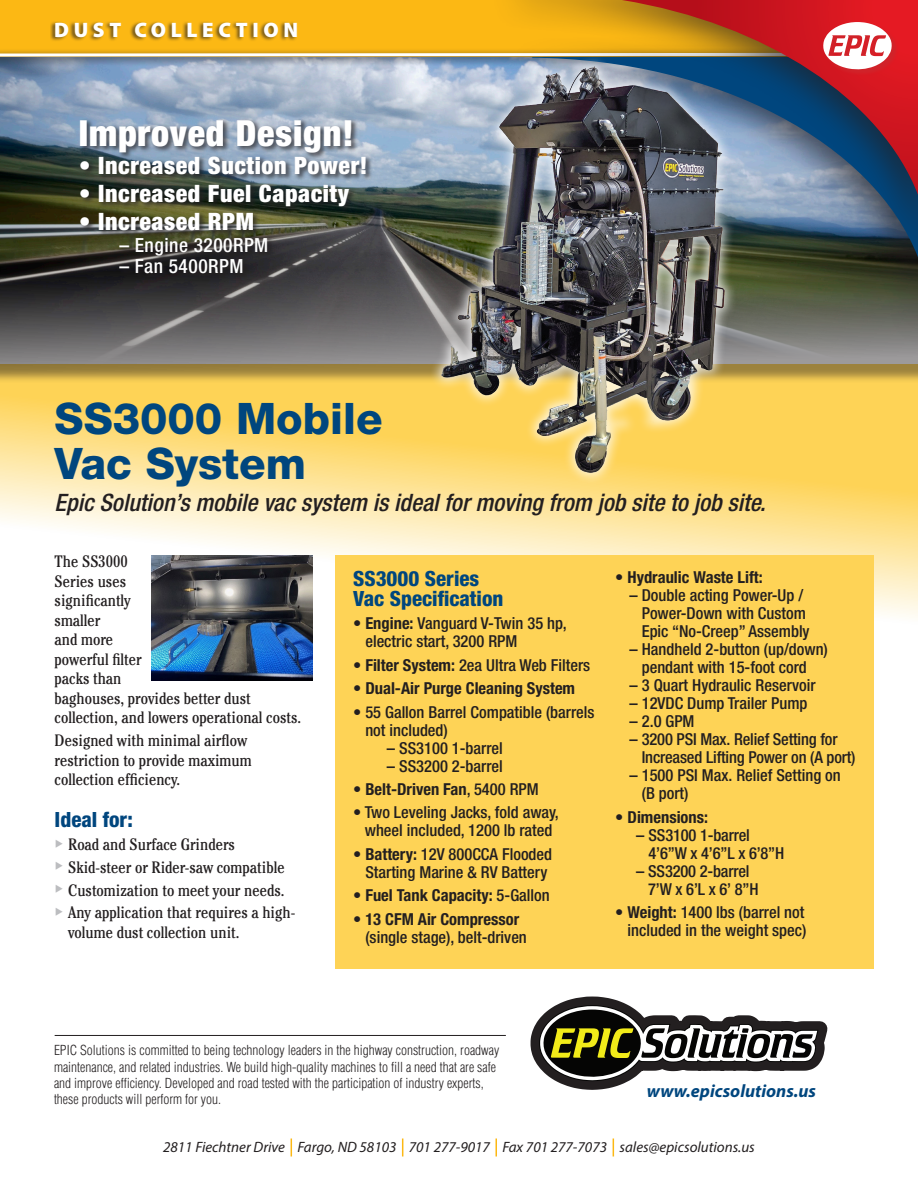
<style>
.page{position:relative;width:918px;height:1188px;background:#fff}
.page>*{position:absolute;margin:0;border:0;box-sizing:border-box;transform-origin:0 0}
.t1{font:800 43.5px/45px "Helvetica Neue LT Std";color:#00467e}
.t2{font:900 condensed 36px "Helvetica Neue LT Std";letter-spacing:.025em;color:#fff}
.t3{font:italic 500 condensed 24px "Helvetica Neue LT Std";color:#231f20}
.t4{font:900 condensed 24px "Helvetica Neue LT Std";letter-spacing:.025em;color:#fff}
.t5{font:800 condensed 21px/19.5px "Helvetica Neue LT Std";color:#00467e}
.t6{font:900 21px "Myriad Pro";letter-spacing:.22em;color:#fff}
.t7{font:500 condensed 19.5px "Helvetica Neue LT Std";letter-spacing:.025em;color:#fff}
.t8{font:italic 700 18px "Myriad Pro";color:#00467e}
.t9{font:500 condensed 16.5px/18px "Helvetica Neue LT Std";color:#231f20}
.Specs_bullet_pt{font:condensed 16.5px/19.5px "Cheltenham Std";color:#231f20}
.t10{font:700 condensed 16.5px "Helvetica Neue LT Std";color:#231f20}
.t11{font:italic 15px "Myriad Pro";color:#231f20}
.t12{font:300 condensed 13.5px/16.2px "Helvetica LT Std";color:#231f20}
.s1{font-family:"Roboto";font-stretch:normal;color:#bcbdc0}
.s2{font-weight:700}
.s3{font-weight:500}
</style>
<div class="page">
<svg style="left:0;top:383px;width:918px;height:255px"></svg>
<img style="left:0;top:69px;width:918px;height:307px">
<div style="left:0;top:0;width:918px;height:57px;background:#fcb814"></div>
<div style="left:502px;top:36px;width:416px;height:317px;background:#231f20;opacity:.67"></div>
<div style="left:489px;top:0;width:429px;height:291px;background:#231f20;opacity:.67"></div>
<svg style="left:622px;top:0;width:296px;height:195px;background:#794b60"></svg>
<img style="left:151px;top:556px;width:161px;height:125px">
<div style="left:335px;top:556px;width:539px;height:413px;background:#fed356"></div>
<svg style="left:291px;top:1138px;width:1px;height:18px"></svg>
<svg style="left:402px;top:1138px;width:1px;height:18px"></svg>
<svg style="left:495px;top:1138px;width:2px;height:18px"></svg>
<svg style="left:613px;top:1138px;width:1px;height:18px"></svg>
<hr style="left:55px;top:1035px;width:451px;height:1px;background:#231f20">
<svg style="left:531px;top:997px;width:296px;height:93px"></svg>
<div style="left:824px;top:22px;width:75px;height:54px;background:#d41922"></div>
<svg style="left:0;top:22px;width:918px;height:47px"></svg>
<div style="left:429px;top:55px;width:308px;height:430px;background:#fff;opacity:.75"></div>
<img style="left:432px;top:63px;width:305px;height:420px">
<div style="left:79px;top:118px;width:294px;height:163px;background:#231f20;opacity:.62"></div>
<p class="t6" style="left:54px;top:15px;width:246px">DUST COLLECTION</p>
<p class="t2" style="left:79px;top:111px;width:277px">Improved Design!</p>
<p class="t4" style="left:79px;top:151px;width:290px">• Increased Suction Power!</p>
<p class="t4" style="left:79px;top:179px;width:272px">• Increased Fuel Capacity</p>
<p class="t4" style="left:79px;top:206px;width:177px">• Increased RPM</p>
<p class="t7" style="left:119px;top:233px;width:151px">– Engine 3200RPM</p>
<p class="t7" style="left:119px;top:255px;width:126px">– Fan 5400RPM</p>
<p class="t1" style="left:55px;top:396px;width:329px">SS3000 Mobile<br>Vac System</p>
<p class="t3" style="left:55px;top:488px;width:713px">Epic Solution’s mobile vac system is ideal for moving from job site to job site.</p>
<p class="Specs_bullet_pt" style="left:55px;top:552px;width:248px">The SS3000<br>Series uses<br>significantly<br>smaller<br>and more<br>powerful filter<br>packs than<br>baghouses, provides better dust collection, and lowers operational costs.</p>
<p class="Specs_bullet_pt" style="left:55px;top:730px;width:199px">Designed with minimal airflow restriction to provide maximum collection efficiency.</p>
<p class="t5" style="left:55px;top:810px;width:80px">Ideal for:</p>
<p class="Specs_bullet_pt" style="left:55px;top:834px;width:182px"><span class="s1">‣</span> Road and Surface Grinders</p>
<p class="Specs_bullet_pt" style="left:55px;top:857px;width:232px"><span class="s1">‣</span> Skid-steer or Rider-saw compatible</p>
<p class="Specs_bullet_pt" style="left:55px;top:880px;width:231px"><span class="s1">‣</span> Customization to meet your needs.</p>
<p class="Specs_bullet_pt" style="left:68px;top:903px;width:229px;text-indent:-14px"><span class="s1">‣</span> Any application that requires a high&shy;volume dust collection unit.</p>
<p class="t5" style="left:353px;top:569px;width:152px">SS3000 Series<br>Vac Specification</p>
<p class="t9" style="left:365px;top:614px;width:203px;text-indent:-12px">• <span class="s2">Engine:</span> Vanguard V-Twin 35 hp, electric start, 3200 RPM</p>
<p class="t9" style="left:353px;top:656px;width:239px">• <span class="s2">Filter System:</span> 2ea Ultra Web Filters</p>
<p class="t10" style="left:353px;top:678px;width:223px"><span class="s3">•</span> Dual-Air Purge Cleaning System</p>
<p class="t9" style="left:365px;top:703px;width:231px;text-indent:-12px">• 55 Gallon Barrel Compatible (barrels not included)</p>
<p class="t9" style="left:387px;top:739px;width:117px">– SS3100 1-barrel</p>
<p class="t9" style="left:387px;top:757px;width:117px">– SS3200 2-barrel</p>
<p class="t10" style="left:353px;top:779px;width:187px"><span class="s3">•</span> Belt-Driven Fan<span class="s3">, 5400 RPM</span></p>
<p class="t9" style="left:353px;top:803px;width:207px;text-align:center">• Two Leveling Jacks, fold away, wheel included, 1200 lb rated</p>
<p class="t9" style="left:353px;top:845px;width:201px;text-align:center">• <span class="s2">Battery:</span> 12V 800CCA Flooded<br>Starting Marine &amp; RV Battery</p>
<p class="t10" style="left:353px;top:885px;width:198px"><span class="s3">•</span> Fuel Tank Capacity: <span class="s3">5-Gallon</span></p>
<p class="t9" style="left:365px;top:910px;width:163px;text-indent:-12px">• <span class="s2">13 CFM Air Compressor </span>(single stage), belt-driven</p>
<p class="t10" style="left:615px;top:567px;width:149px"><span class="s3">•</span> Hydraulic Waste Lift:</p>
<p class="t9" style="left:642px;top:586px;width:169px;text-indent:-12px">– Double acting Power-Up /<br>Power-Down with Custom<br>Epic “No-Creep” Assembly</p>
<p class="t9" style="left:630px;top:640px;width:200px;text-align:center">– Handheld 2-button (up/down) pendant with 15-foot cord</p>
<p class="t9" style="left:630px;top:676px;width:188px">– 3 Quart Hydraulic Reservoir</p>
<p class="t9" style="left:630px;top:694px;width:179px">– 12VDC Dump Trailer Pump</p>
<p class="t9" style="left:630px;top:712px;width:66px">– 2.0 GPM</p>
<p class="t9" style="left:642px;top:730px;width:215px;text-indent:-12px">– 3200 PSI Max. Relief Setting for<br>Increased Lifting Power on (A port)</p>
<p class="t9" style="left:642px;top:766px;width:201px;text-indent:-12px">– 1500 PSI Max. Relief Setting on (B port)</p>
<p class="t10" style="left:615px;top:807px;width:94px"><span class="s3">•</span> Dimensions:</p>
<p class="t9" style="left:649px;top:826px;width:137px;text-indent:-12px">– SS3100 1-barrel<br>4’6”W x 4’6”L x 6’8”H</p>
<p class="t9" style="left:648px;top:862px;width:112px;text-indent:-12px">– SS3200 2-barrel<br>7’W x 6’L x 6’ 8”H</p>
<p class="t9" style="left:615px;top:903px;width:193px;text-align:right">• <span class="s2">Weight:</span> 1400 lbs (barrel not included in the weight spec)</p>
<p class="t12" style="left:54px;top:1042px;width:447px">EPIC Solutions is committed to being technology leaders in the highway construction, roadway maintenance, and related industries. We build high-quality machines to fill a need that are safe and improve efficiency. Developed and road tested with the participation of industry experts, these products will perform for you.</p>
<p class="t8" style="left:647px;top:1079px;width:171px">www.epicsolutions.us</p>
<p class="t11" style="left:163px;top:1138px;width:593px">2811 Fiechtner Drive Fargo, ND 58103 701 277-9017 Fax 701 277-7073 sales@epicsolutions.us</p>
</div>
